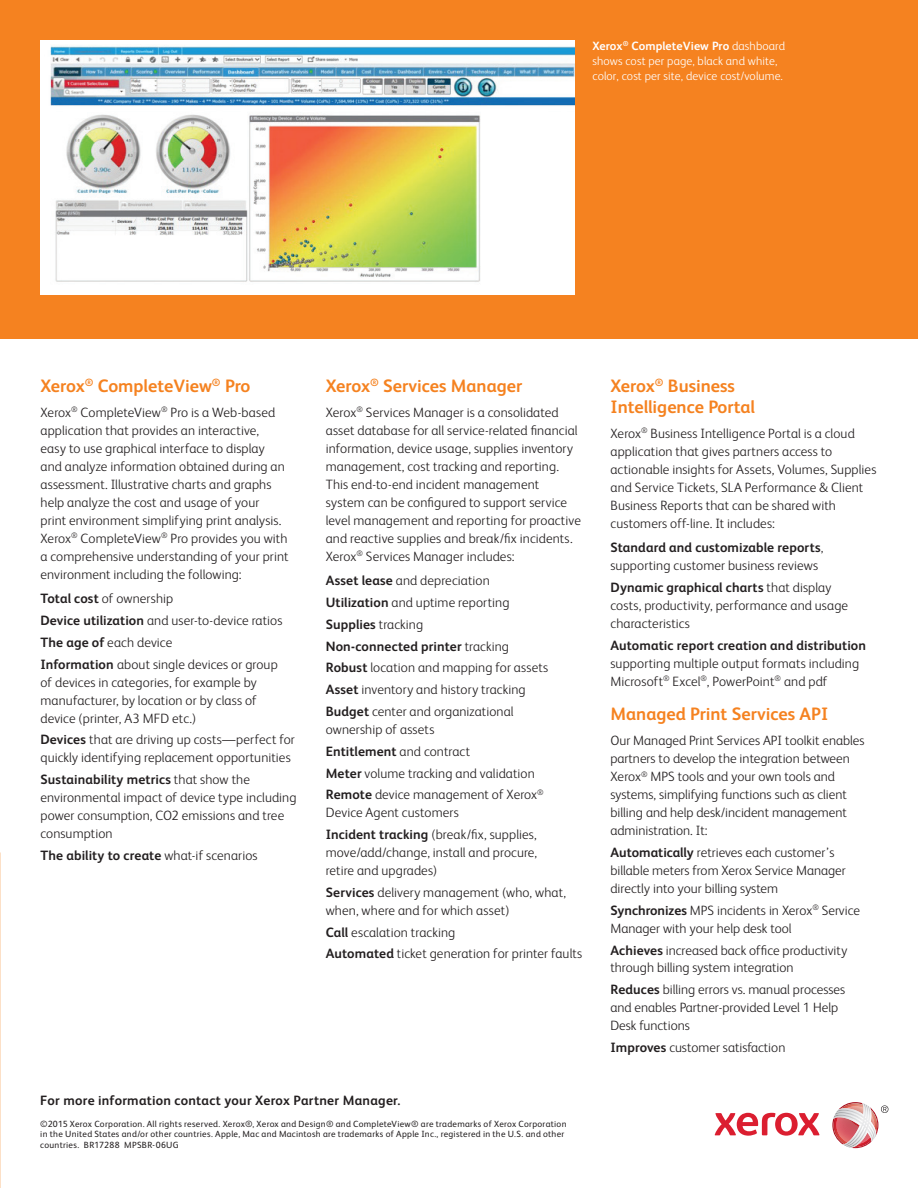
<style>
.page{position:relative;width:918px;height:1188px;background:#fff}
.page>*{position:absolute;margin:0;border:0;box-sizing:border-box;transform-origin:0 0}
.t1{font:700 18px/21px "Xerox Sans";color:#f58220}
.t2{font:300 13.5px/18px "Xerox Sans";letter-spacing:.005em;color:#231f20}
.t3{font:700 13.5px "Xerox Sans";letter-spacing:.01em;color:#231f20}
.t4{font:300 12px/15px "Xerox Sans";letter-spacing:.01em;color:#fff}
.t5{font:9px/10.5px "Xerox Sans";letter-spacing:.03em;color:#231f20}
.s1{font-weight:700}
.s2{font-weight:300}
</style>
<div class="page">
<div style="left:0;top:0;width:918px;height:338px;background:#f58220"></div>
<img style="left:41px;top:40px;width:533px;height:254px">
<svg style="left:715px;top:1113px;width:105px;height:23px"></svg>
<svg style="left:832px;top:1102px;width:56px;height:46px"></svg>
<p class="t4" style="left:592px;top:38px;width:194px"><span class="s1">Xerox</span><sup>®</sup> <span class="s1">CompleteView Pro</span> dashboard shows cost per page, black and white, color, cost per site, device cost/volume.</p>
<h1 class="t1" style="left:40px;top:374px;width:212px">Xerox<sup>®</sup> CompleteView<sup>®</sup> Pro</h1>
<p class="t2" style="left:40px;top:402px;width:250px">Xerox<sup>®</sup> CompleteView<sup>®</sup> Pro is a Web-based application that provides an interactive,<br>easy to use graphical interface to display and analyze information obtained during an assessment. Illustrative charts and graphs help analyze the cost and usage of your print environment simplifying print analysis.<br>Xerox<sup>®</sup> CompleteView<sup>®</sup> Pro provides you with a comprehensive understanding of your print environment including the following:</p>
<p class="t2" style="left:40px;top:587px;width:243px;line-height:21.8px"><span class="s1">Total cost</span> of ownership<br><span class="s1">Device utilization</span> and user-to-device ratios <span class="s1">The age of</span> each device<br><span class="s1">Information</span> about single devices or group</p>
<p class="t2" style="left:40px;top:672px;width:218px;text-align:justify">of devices in categories, for example by manufacturer, by location or by class of device (printer, A3 MFD etc.)</p>
<p class="t2" style="left:40px;top:730px;width:256px"><span class="s1">Devices</span> that are driving up costs—perfect for quickly identifying replacement opportunities</p>
<p class="t2" style="left:40px;top:770px;width:258px"><span class="s1">Sustainability metrics</span> that show the environmental impact of device type including power consumption, CO2 emissions and tree consumption</p>
<p class="t3" style="left:40px;top:846px;width:219px">The ability to create <span class="s2">what-if scenarios</span></p>
<h1 class="t1" style="left:326px;top:374px;width:198px">Xerox<sup>®</sup> Services Manager</h1>
<p class="t2" style="left:326px;top:402px;width:257px">Xerox<sup>®</sup> Services Manager is a consolidated asset database for all service-related financial information, device usage, supplies inventory management, cost tracking and reporting.<br>This end-to-end incident management system can be configured to support service level management and reporting for proactive and reactive supplies and break/fix incidents.<br>Xerox<sup>®</sup> Services Manager includes:</p>
<p class="t2" style="left:326px;top:569px;width:224px;line-height:21.8px"><span class="s1">Asset lease</span> and depreciation<br><span class="s1">Utilization</span> and uptime reporting<br><span class="s1">Supplies</span> tracking<br><span class="s1">Non-connected printer</span> tracking<br><span class="s1">Robust</span> location and mapping for assets<br><span class="s1">Asset</span> inventory and history tracking<br><span class="s1">Budget</span> center and organizational</p>
<p class="t2" style="left:326px;top:718px;width:220px;line-height:21.8px">ownership of assets<br><span class="s1">Entitlement</span> and contract<br><span class="s1">Meter</span> volume tracking and validation<br><span class="s1">Remote</span> device management of Xerox<sup>®</sup></p>
<p class="t2" style="left:326px;top:801px;width:213px;line-height:21.8px">Device Agent customers<br><span class="s1">Incident tracking</span> (break/fix, supplies,</p>
<p class="t2" style="left:326px;top:843px;width:213px">move/add/change, install and procure, retire and upgrades)</p>
<p class="t2" style="left:326px;top:883px;width:242px"><span class="s1">Services</span> delivery management (who, what, when, where and for which asset)</p>
<p class="t2" style="left:326px;top:921px;width:258px;line-height:21.8px"><span class="s1">Call</span> escalation tracking<br><span class="s1">Automated</span> ticket generation for printer faults</p>
<p class="t3" style="left:40px;top:1091px;width:362px">For more information contact your Xerox Partner Manager.</p>
<p class="t5" style="left:40px;top:1118px;width:528px">©2015 Xerox Corporation. All rights reserved. Xerox®, Xerox and Design® and CompleteView® are trademarks of Xerox Corporation in the United States and/or other countries. Apple, Mac and Macintosh are trademarks of Apple Inc., registered in the U.S. and other countries. BR17288 MPSBR-06UG</p>
<h1 class="t1" style="left:610px;top:374px;width:146px">Xerox<sup>®</sup> Business<br>Intelligence Portal</h1>
<p class="t2" style="left:610px;top:423px;width:267px">Xerox<sup>®</sup> Business Intelligence Portal is a cloud application that gives partners access to actionable insights for Assets, Volumes, Supplies and Service Tickets, SLA Performance &amp; Client Business Reports that can be shared with customers off-line. It includes:</p>
<p class="t2" style="left:611px;top:538px;width:214px"><span class="s1">Standard and customizable reports</span>, supporting customer business reviews</p>
<p class="t2" style="left:610px;top:578px;width:239px"><span class="s1">Dynamic graphical charts</span> that display costs, productivity, performance and usage characteristics</p>
<p class="t3" style="left:610px;top:636px;width:257px">Automatic report creation and distribution</p>
<p class="t2" style="left:610px;top:654px;width:250px">supporting multiple output formats including<br>Microsoft<sup>®</sup> Excel<sup>®</sup>, PowerPoint<sup>®</sup> and pdf</p>
<h1 class="t1" style="left:611px;top:703px;width:219px">Managed Print Services API</h1>
<p class="t2" style="left:611px;top:731px;width:256px">Our Managed Print Services API toolkit enables partners to develop the integration between Xerox<sup>®</sup> MPS tools and your own tools and systems, simplifying functions such as client billing and help desk/incident management administration. It:</p>
<p class="t2" style="left:611px;top:843px;width:237px"><span class="s1">Automatically</span> retrieves each customer’s billable meters from Xerox Service Manager directly into your billing system</p>
<p class="t2" style="left:611px;top:900px;width:251px"><span class="s1">Synchronizes</span> MPS incidents in Xerox<sup>®</sup> Service<br>Manager with your help desk tool</p>
<p class="t2" style="left:611px;top:940px;width:238px"><span class="s1">Achieves</span> increased back office productivity through billing system integration</p>
<p class="t2" style="left:611px;top:980px;width:236px"><span class="s1">Reduces</span> billing errors vs. manual processes and enables Partner-provided Level 1 Help<br>Desk functions</p>
<p class="t2" style="left:611px;top:1038px;width:176px"><span class="s1">Improves</span> customer satisfaction</p>
</div>
